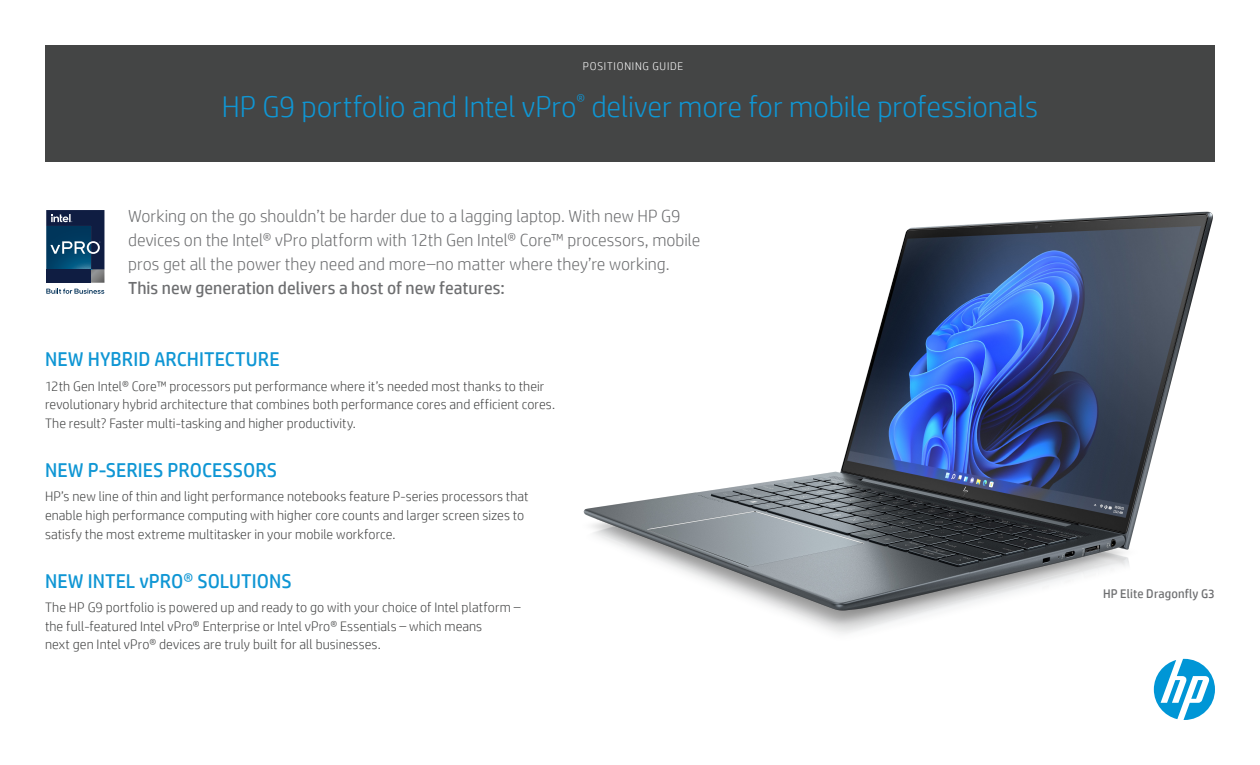
<style>
.page{position:relative;width:1260px;height:765px;background:#fff}
.page>*{position:absolute;margin:0;border:0;box-sizing:border-box;transform-origin:0 0}
.t1{font:300 30px "HP Simplified";letter-spacing:-.005em;color:#0f96d4}
.t2{font:20px "HP Simplified";letter-spacing:.005em;color:#0f96d4}
.t3{font:300 17.5px/23.8px "HP Simplified";color:#6d6e70}
.t4{font:17.5px "HP Simplified";color:#6d6e70}
.t5{font:300 13.75px/18.8px "HP Simplified";letter-spacing:.005em;color:#444545}
.t6{font:12.5px "HP Simplified";letter-spacing:.01em;color:#6d6e70}
.t7{font:300 11.25px "HP Simplified";letter-spacing:.07em;color:#fff}
</style>
<div class="page">
<img style="left:583px;top:211px;width:630px;height:448px">
<div style="left:45px;top:45px;width:1170px;height:117px;background:#444545"></div>
<svg style="left:1154px;top:659px;width:61px;height:61px"></svg>
<svg style="left:46px;top:210px;width:58px;height:73px;background:#204162"></svg>
<svg style="left:46px;top:289px;width:58px;height:5px"></svg>
<p class="t7" style="left:583px;top:59px;width:102px">POSITIONING GUIDE</p>
<h1 class="t1" style="left:222px;top:87px;width:818px">HP G9 portfolio and Intel vPro<sup>®</sup> deliver more for mobile professionals</h1>
<p class="t3" style="left:128px;top:204px;width:574px">Working on the go shouldn’t be harder due to a lagging laptop. With new HP G9 devices on the Intel® vPro platform with 12th Gen Intel® Core™ processors, mobile pros get all the power they need and more–no matter where they’re working.</p>
<p class="t4" style="left:128px;top:276px;width:378px">This new generation delivers a host of new features:</p>
<h2 class="t2" style="left:45px;top:346px;width:236px">NEW HYBRID ARCHITECTURE</h2>
<p class="t5" style="left:45px;top:376px;width:512px">12th Gen Intel® Core™ processors put performance where it’s needed most thanks to their revolutionary hybrid architecture that combines both performance cores and efficient cores.<br>The result? Faster multi-tasking and higher productivity.</p>
<h2 class="t2" style="left:45px;top:457px;width:234px">NEW P-SERIES PROCESSORS</h2>
<p class="t5" style="left:45px;top:487px;width:485px">HP’s new line of thin and light performance notebooks feature P-series processors that enable high performance computing with higher core counts and larger screen sizes to satisfy the most extreme multitasker in your mobile workforce.</p>
<h2 class="t2" style="left:45px;top:568px;width:248px">NEW INTEL vPRO® SOLUTIONS</h2>
<p class="t5" style="left:45px;top:597px;width:477px">The HP G9 portfolio is powered up and ready to go with your choice of Intel platform – the full-featured Intel vPro® Enterprise or Intel vPro® Essentials – which means<br>next gen Intel vPro® devices are truly built for all businesses.</p>
<p class="t6" style="left:1103px;top:585px;width:113px">HP Elite Dragonfly G3</p>
</div>
